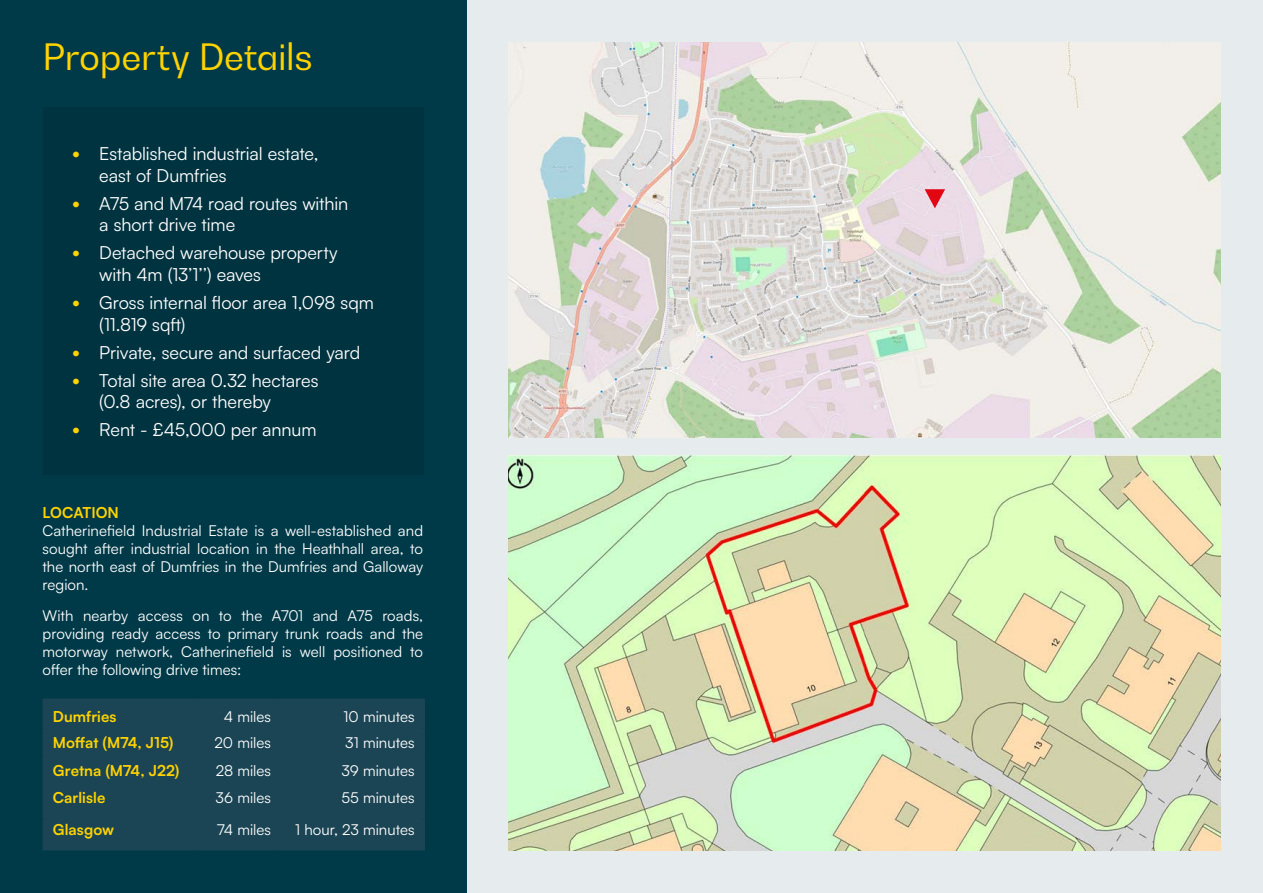
<style>
.page{position:relative;width:1263px;height:893px;background:#fff}
.page>*{position:absolute;margin:0;border:0;box-sizing:border-box;transform-origin:0 0}
.t1{font:36px "Bw Gradual DEMO";letter-spacing:-.01em;color:#ffd300}
.t2{font:18px/21.6px "Satoshi";letter-spacing:-.005em;color:#fff}
.t3{font:15px/18px "Satoshi";color:#fff;text-align:justify}
.t4{font:700 15px "Satoshi";letter-spacing:.005em;color:#ffd300}
.s1{font-size:21px;color:#ffd300}
</style>
<div class="page">
<div style="left:0;top:0;width:466px;height:893px;background:#003a48"></div>
<div style="left:466px;top:0;width:797px;height:893px;background:#e6ebed"></div>
<img style="left:508px;top:455px;width:712px;height:395px">
<div style="left:43px;top:107px;width:380px;height:367px;background:#003340"></div>
<img style="left:508px;top:43px;width:712px;height:395px">
<div style="left:51px;top:707px;width:365px;height:135px;background:#1b4554"></div>
<div style="left:43px;top:728px;width:8px;height:28px;background:#1b4554"></div>
<div style="left:416px;top:728px;width:9px;height:28px;background:#1b4554"></div>
<div style="left:43px;top:784px;width:8px;height:27px;background:#1b4554"></div>
<div style="left:416px;top:784px;width:9px;height:27px;background:#1b4554"></div>
<div style="left:43px;top:811px;width:150px;height:8px;background:#1b4554"></div>
<div style="left:43px;top:819px;width:8px;height:23px;background:#1b4554"></div>
<div style="left:193px;top:811px;width:84px;height:8px;background:#1b4554"></div>
<div style="left:277px;top:811px;width:148px;height:8px;background:#1b4554"></div>
<div style="left:416px;top:819px;width:9px;height:23px;background:#1b4554"></div>
<div style="left:43px;top:842px;width:150px;height:8px;background:#1b4554"></div>
<div style="left:193px;top:842px;width:84px;height:8px;background:#1b4554"></div>
<div style="left:277px;top:842px;width:148px;height:8px;background:#1b4554"></div>
<div style="left:43px;top:756px;width:8px;height:28px;background:#1b4554"></div>
<div style="left:416px;top:756px;width:9px;height:28px;background:#1b4554"></div>
<hr style="left:51px;top:783px;width:142px;height:2px;background:#1b4554">
<hr style="left:193px;top:783px;width:84px;height:2px;background:#1b4554">
<hr style="left:277px;top:783px;width:139px;height:2px;background:#1b4554">
<div style="left:43px;top:699px;width:150px;height:8px;background:#1b4554"></div>
<div style="left:43px;top:707px;width:8px;height:21px;background:#1b4554"></div>
<div style="left:193px;top:699px;width:84px;height:8px;background:#1b4554"></div>
<div style="left:277px;top:699px;width:148px;height:8px;background:#1b4554"></div>
<div style="left:416px;top:707px;width:9px;height:21px;background:#1b4554"></div>
<hr style="left:51px;top:728px;width:142px;height:1px;background:#1b4554">
<hr style="left:193px;top:728px;width:84px;height:1px;background:#1b4554">
<hr style="left:277px;top:728px;width:139px;height:1px;background:#1b4554">
<svg style="left:925px;top:189px;width:20px;height:19px"></svg>
<h1 class="t1" style="left:43px;top:34px;width:272px">Property Details</h1>
<p class="t2" style="left:99px;top:142px;width:221px;text-indent:-27px"><span class="s1">•</span> Established industrial estate, east of Dumfries</p>
<p class="t2" style="left:99px;top:192px;width:250px;text-indent:-27px"><span class="s1">•</span> A75 and M74 road routes within a short drive time</p>
<p class="t2" style="left:99px;top:241px;width:240px;text-indent:-27px"><span class="s1">•</span> Detached warehouse property with 4m (13’1’’) eaves</p>
<p class="t2" style="left:99px;top:291px;width:276px;text-indent:-27px"><span class="s1">•</span> Gross internal floor area 1,098 sqm (11.819 sqft)</p>
<p class="t2" style="left:72px;top:341px;width:289px"><span class="s1">•</span> Private, secure and surfaced yard</p>
<p class="t2" style="left:99px;top:369px;width:221px;text-indent:-27px"><span class="s1">•</span> Total site area 0.32 hectares (0.8 acres), or thereby</p>
<p class="t2" style="left:72px;top:418px;width:246px"><span class="s1">•</span> Rent - £45,000 per annum</p>
<p class="t4" style="left:43px;top:502px;width:78px">LOCATION</p>
<p class="t3" style="left:43px;top:521px;width:382px">Catherinefield Industrial Estate is a well-established and sought after industrial location in the Heathhall area, to the north east of Dumfries in the Dumfries and Galloway region.</p>
<p class="t3" style="left:43px;top:606px;width:382px">With nearby access on to the A701 and A75 roads, providing ready access to primary trunk roads and the motorway network, Catherinefield is well positioned to offer the following drive times:</p>
<p class="t4" style="left:53px;top:706px;width:65px">Dumfries</p>
<p class="t3" style="left:224px;top:707px;width:49px">4 miles</p>
<p class="t3" style="left:344px;top:707px;width:73px">10 minutes</p>
<p class="t4" style="left:53px;top:731px;width:122px">Moffat (M74, J15)</p>
<p class="t3" style="left:215px;top:733px;width:58px">20 miles</p>
<p class="t3" style="left:345px;top:733px;width:71px">31 minutes</p>
<p class="t4" style="left:53px;top:759px;width:128px">Gretna (M74, J22)</p>
<p class="t3" style="left:216px;top:760px;width:57px">28 miles</p>
<p class="t3" style="left:342px;top:760px;width:75px">39 minutes</p>
<p class="t4" style="left:53px;top:787px;width:54px">Carlisle</p>
<p class="t3" style="left:216px;top:788px;width:57px">36 miles</p>
<p class="t3" style="left:341px;top:788px;width:75px">55 minutes</p>
<p class="t4" style="left:53px;top:818px;width:63px">Glasgow</p>
<p class="t3" style="left:217px;top:819px;width:55px">74 miles</p>
<p class="t3" style="left:295px;top:819px;width:121px">1 hour, 23 minutes</p>
</div>
